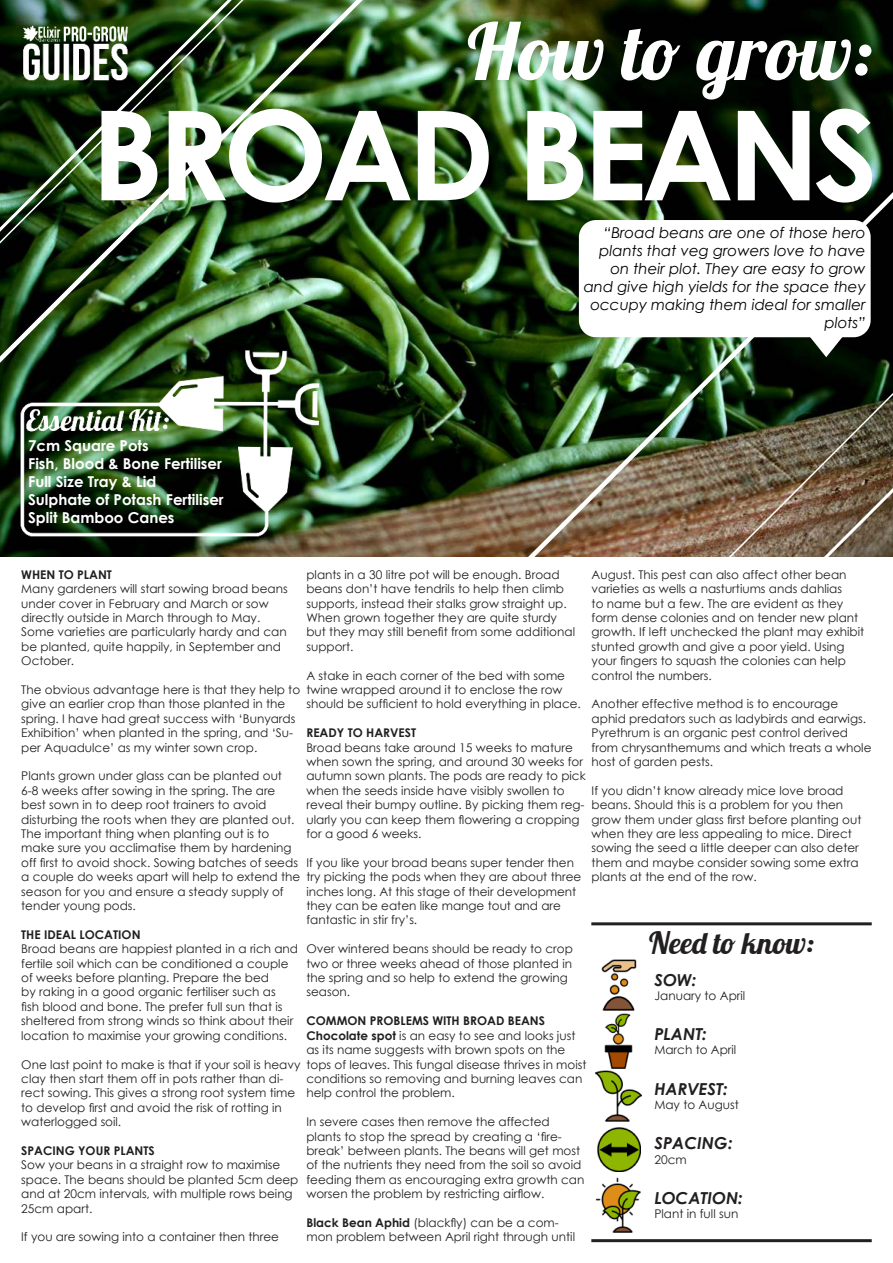
<style>
.page{position:relative;width:893px;height:1263px;background:#fff}
.page>*{position:absolute;margin:0;border:0;box-sizing:border-box;transform-origin:0 0}
.t1{font:700 124.5px "Century Gothic";letter-spacing:-.05em;color:#fff}
.t2{font:78px "Lobster";color:#fff}
.t3{font:30px "Lobster";color:#221f1f}
.t4{font:italic 700 16.5px "Century Gothic";color:#221f1f}
.t5{font:italic 15px/18px "Century Gothic";color:#000;text-align:right}
.t6{font:700 15px/18px "Century Gothic";color:#fff}
.t7{font:12px/14.4px "Century Gothic";color:#221f1f}
.t8{font:700 12px "Century Gothic";color:#221f1f}
.s1{font-weight:700}
</style>
<div class="page">
<img style="left:0;top:0;width:893px;height:556px">
<img style="left:519px;top:163px;width:374px;height:394px">
<img style="left:17px;top:390px;width:307px;height:150px">
<img style="left:601px;top:960px;width:36px;height:51px">
<img style="left:604px;top:1014px;width:29px;height:54px">
<img style="left:595px;top:1070px;width:48px;height:52px">
<img style="left:597px;top:1128px;width:43px;height:43px">
<img style="left:595px;top:1177px;width:46px;height:55px">
<hr style="left:591px;top:922px;width:281px;height:3px;background:#221f1f">
<hr style="left:591px;top:1239px;width:281px;height:3px;background:#221f1f">
<div style="left:579px;top:220px;width:292px;height:117px;background:#fff;border-radius:17px"></div>
<svg style="left:803px;top:337px;width:46px;height:20px"></svg>
<img style="left:722px;top:367px;width:171px;height:190px">
<img style="left:0;top:0;width:376px;height:390px">
<img style="left:0;top:0;width:275px;height:280px">
<h2 class="t2" style="left:467px;top:2px;width:407px">How to grow:</h2>
<h1 class="t1" style="left:91px;top:107px;width:788px">BROAD BEANS</h1>
<p class="t6" style="left:28px;top:438px;width:197px">7cm Square Pots<br>Fish, Blood &amp; Bone Fertiliser<br>Full Size Tray &amp; Lid<br>Sulphate of Potash Fertiliser<br>Split Bamboo Canes</p>
<p class="t5" style="left:584px;top:225px;width:284px">“Broad beans are one of those hero plants that veg growers love to have on their plot. They are easy to grow and give high yields for the space they occupy making them ideal for smaller plots”</p>
<p class="t7" style="left:306px;top:568px;width:270px">plants in a 30 litre pot will be enough. Broad beans don’t have tendrils to help then climb supports, instead their stalks grow straight up.<br>When grown together they are quite sturdy but they may still benefit from some additional support.</p>
<p class="t7" style="left:306px;top:669px;width:276px">A stake in each corner of the bed with some twine wrapped around it to enclose the row should be sufficient to hold everything in place.</p>
<p class="t8" style="left:306px;top:728px;width:111px">READY TO HARVEST</p>
<p class="t7" style="left:306px;top:741px;width:281px">Broad beans take around 15 weeks to mature when sown the spring, and around 30 weeks for autumn sown plants. The pods are ready to pick when the seeds inside have visibly swollen to reveal their bumpy outline. By picking them reg&shy;ularly you can keep them flowering a cropping for a good 6 weeks.</p>
<p class="t7" style="left:306px;top:856px;width:276px">If you like your broad beans super tender then try picking the pods when they are about three inches long. At this stage of their development they can be eaten like mange tout and are fantastic in stir fry’s.</p>
<p class="t7" style="left:306px;top:943px;width:268px">Over wintered beans should be ready to crop two or three weeks ahead of those planted in the spring and so help to extend the growing season.</p>
<p class="t7" style="left:306px;top:1015px;width:282px"><span class="s1">COMMON PROBLEMS WITH BROAD BEANS Chocolate spot</span> is an easy to see and looks just as its name suggests with brown spots on the tops of leaves. This fungal disease thrives in moist conditions so removing and burning leaves can help control the problem.</p>
<p class="t7" style="left:306px;top:1116px;width:279px">In severe cases then remove the affected plants to stop the spread by creating a ‘fire&shy;break’ between plants. The beans will get most of the nutrients they need from the soil so avoid feeding them as encouraging extra growth can worsen the problem by restricting airflow.</p>
<p class="t7" style="left:306px;top:1215px;width:270px"><span class="s1">Black Bean Aphid</span> (blackfly) can be a com&shy;mon problem between April right through until</p>
<p class="t7" style="left:592px;top:568px;width:274px">August. This pest can also affect other bean varieties as wells a nasturtiums ands dahlias<br>to name but a few. The are evident as they form dense colonies and on tender new plant growth. If left unchecked the plant may exhibit stunted growth and give a poor yield. Using your fingers to squash the colonies can help control the numbers.</p>
<p class="t7" style="left:592px;top:698px;width:281px">Another effective method is to encourage aphid predators such as ladybirds and earwigs.<br>Pyrethrum is an organic pest control derived from chrysanthemums and which treats a whole host of garden pests.</p>
<p class="t7" style="left:592px;top:784px;width:271px">If you didn’t know already mice love broad beans. Should this is a problem for you then grow them under glass first before planting out when they are less appealing to mice. Direct sowing the seed a little deeper can also deter them and maybe consider sowing some extra plants at the end of the row.</p>
<p class="t8" style="left:21px;top:570px;width:92px">WHEN TO PLANT</p>
<p class="t7" style="left:21px;top:583px;width:268px">Many gardeners will start sowing broad beans under cover in February and March or sow directly outside in March through to May.<br>Some varieties are particularly hardy and can be planted, quite happily, in September and October.</p>
<p class="t7" style="left:21px;top:684px;width:280px">The obvious advantage here is that they help to give an earlier crop than those planted in the spring. I have had great success with ‘Bunyards Exhibition’ when planted in the spring, and ‘Su&shy;per Aquadulce’ as my winter sown crop.</p>
<p class="t7" style="left:21px;top:770px;width:280px">Plants grown under glass can be planted out 6-8 weeks after sowing in the spring. The are best sown in to deep root trainers to avoid disturbing the roots when they are planted out.<br>The important thing when planting out is to make sure you acclimatise them by hardening off first to avoid shock. Sowing batches of seeds a couple do weeks apart will help to extend the season for you and ensure a steady supply of tender young pods.</p>
<p class="t8" style="left:21px;top:930px;width:121px">THE IDEAL LOCATION</p>
<p class="t7" style="left:21px;top:943px;width:278px">Broad beans are happiest planted in a rich and fertile soil which can be conditioned a couple of weeks before planting. Prepare the bed<br>by raking in a good organic fertiliser such as<br>fish blood and bone. The prefer full sun that is sheltered from strong winds so think about their location to maximise your growing conditions.</p>
<p class="t7" style="left:21px;top:1058px;width:281px">One last point to make is that if your soil is heavy clay then start them off in pots rather than di&shy;rect sowing. This gives a strong root system time to develop first and avoid the risk of rotting in waterlogged soil.</p>
<p class="t8" style="left:21px;top:1146px;width:135px">SPACING YOUR PLANTS</p>
<p class="t7" style="left:21px;top:1159px;width:279px">Sow your beans in a straight row to maximise space. The beans should be planted 5cm deep and at 20cm intervals, with multiple rows being 25cm apart.</p>
<p class="t7" style="left:21px;top:1231px;width:259px">If you are sowing into a container then three</p>
<h3 class="t3" style="left:649px;top:924px;width:166px">Need to know:</h3>
<h3 class="t4" style="left:654px;top:970px;width:43px">SOW:</h3>
<p class="t7" style="left:654px;top:989px;width:92px">January to April</p>
<h3 class="t4" style="left:654px;top:1025px;width:54px">PLANT:</h3>
<p class="t7" style="left:654px;top:1044px;width:83px">March to April</p>
<h3 class="t4" style="left:654px;top:1079px;width:75px">HARVEST:</h3>
<p class="t7" style="left:654px;top:1098px;width:86px">May to August</p>
<h3 class="t4" style="left:654px;top:1134px;width:80px">SPACING:</h3>
<p class="t7" style="left:654px;top:1153px;width:34px">20cm</p>
<h3 class="t4" style="left:654px;top:1188px;width:90px">LOCATION:</h3>
<p class="t7" style="left:654px;top:1207px;width:85px">Plant in full sun</p>
</div>
